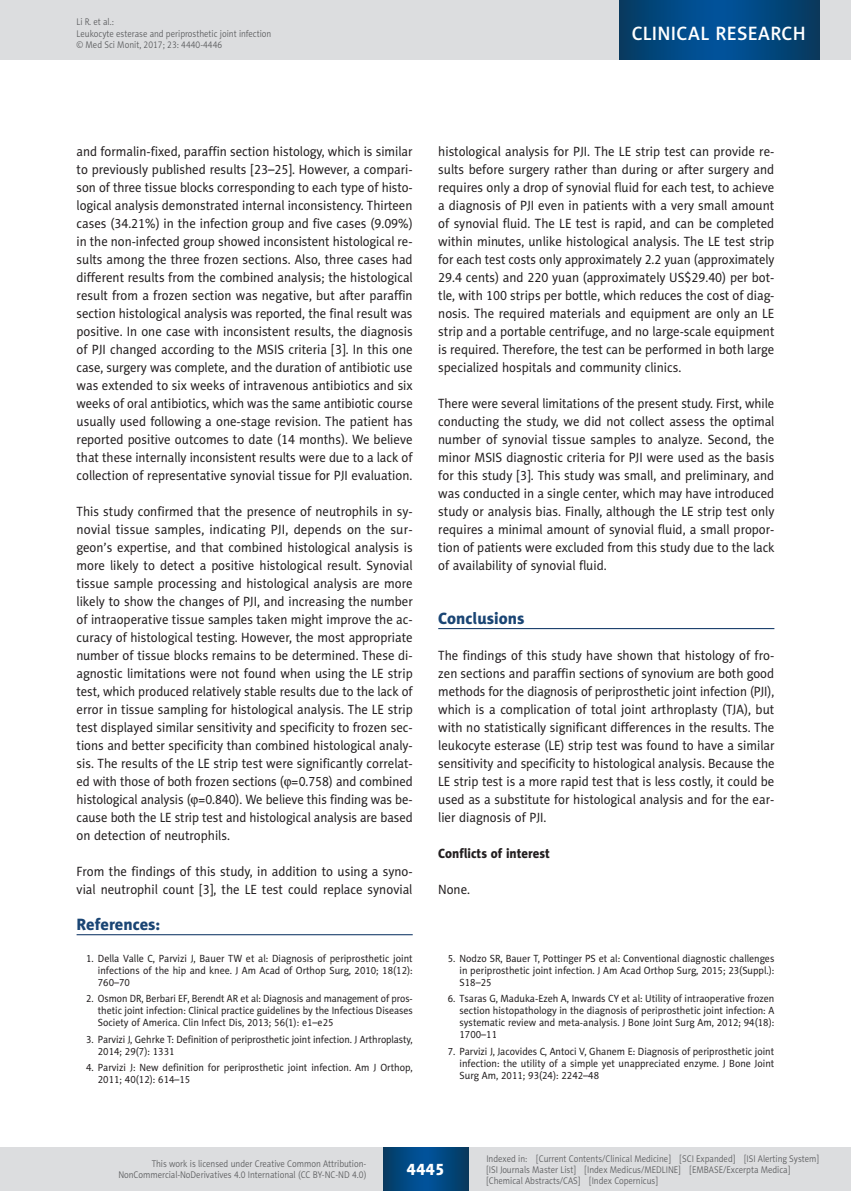
<style>
.page{position:relative;width:851px;height:1191px;background:#fff}
.page>*{position:absolute;margin:0;border:0;box-sizing:border-box;transform-origin:0 0}
.t1{font:19.5px "Naomi Sans EFN Medium";letter-spacing:.015em;color:#fff}
.MSM_Headline_1{font:16.5px "Naomi Sans EFN Heavy";color:#1a4574}
.MSM_Referencje_Tytul{font:16.5px "Naomi Sans EFN Heavy";color:#1a4574}
.t2{font:16.5px "Naomi Sans EFN Heavy";color:#fff}
.MSM_Body{font:13.5px/18px "Naomi Sans EFN";color:#231f20;text-align:justify;scale:.95 1}
.MSM_Body-2{font:13.5px/18px "Naomi Sans EFN";color:#231f20;text-align:justify;scale:.94 1}
.MSM_Headline_2{font:13.5px "Naomi Sans EFN Heavy";color:#231f20;scale:.95 1}
.MSM_Referencje_punkt{font:10.5px/12px "Naomi Sans EFN";color:#231f20;text-align:justify;scale:.95 1}
.MSM_Referencje_punkt-2{font:10.5px/12px "Naomi Sans EFN";color:#231f20;text-align:justify;scale:.93 1}
.MSM_Referencje_punkt-3{font:10.5px/12px "Naomi Sans EFN";color:#231f20;scale:.94 1}
.t3{font:9.75px/11.2px "Naomi Sans EFN Light";color:#57585a;scale:.9 1}
.s1{font-family:"Standard Sym L"}
</style>
<div class="page">
<hr style="left:438px;top:628px;width:336px;height:1px;background:#00295c">
<hr style="left:77px;top:934px;width:335px;height:1px;background:#00295c">
<div style="left:0;top:1148px;width:850px;height:43px;background:#dcdddf"></div>
<svg style="left:383px;top:1147px;width:85px;height:43px;background:#02477e"></svg>
<div style="left:0;top:0;width:850px;height:60px;background:#dcdddf"></div>
<svg style="left:619px;top:0;width:200px;height:60px;background:#02477e"></svg>
<p class="t3" style="left:77px;top:16px;width:218px">Li R. et al.:<br>Leukocyte esterase and periprosthetic joint infection © Med Sci Monit, 2017; 23: 4440-4446</p>
<h1 class="t1" style="left:631px;top:22px;width:175px">CLINICAL RESEARCH</h1>
<p class="MSM_Body" style="left:77px;top:142px;width:355px">and formalin-fixed, paraffin section histology, which is similar to previously published results [23–25]. However, a compari&shy;son of three tissue blocks corresponding to each type of histo&shy;logical analysis demonstrated internal inconsistency. Thirteen cases (34.21%) in the infection group and five cases (9.09%) in the non-infected group showed inconsistent histological re&shy;sults among the three frozen sections. Also, three cases had different results from the combined analysis; the histological result from a frozen section was negative, but after paraffin section histological analysis was reported, the final result was positive. In one case with inconsistent results, the diagnosis of PJI changed according to the MSIS criteria [3]. In this one case, surgery was complete, and the duration of antibiotic use was extended to six weeks of intravenous antibiotics and six weeks of oral antibiotics, which was the same antibiotic course usually used following a one-stage revision. The patient has reported positive outcomes to date (14 months). We believe that these internally inconsistent results were due to a lack of collection of representative synovial tissue for PJI evaluation.</p>
<p class="MSM_Body" style="left:77px;top:502px;width:355px">This study confirmed that the presence of neutrophils in sy&shy;novial tissue samples, indicating PJI, depends on the sur&shy;geon’s expertise, and that combined histological analysis is more likely to detect a positive histological result. Synovial tissue sample processing and histological analysis are more likely to show the changes of PJI, and increasing the number of intraoperative tissue samples taken might improve the ac&shy;curacy of histological testing. However, the most appropriate number of tissue blocks remains to be determined. These di&shy;agnostic limitations were not found when using the LE strip test, which produced relatively stable results due to the lack of error in tissue sampling for histological analysis. The LE strip test displayed similar sensitivity and specificity to frozen sec&shy;tions and better specificity than combined histological analy&shy;sis. The results of the LE strip test were significantly correlat&shy;ed with those of both frozen sections (<span class="s1">j</span>=0.758) and combined histological analysis (<span class="s1">j</span>=0.840). We believe this finding was be&shy;cause both the LE strip test and histological analysis are based on detection of neutrophils.</p>
<p class="MSM_Body" style="left:77px;top:862px;width:355px">From the findings of this study, in addition to using a syno&shy;vial neutrophil count [3], the LE test could replace synovial</p>
<p class="MSM_Referencje_Tytul" style="left:77px;top:914px;width:85px">References:</p>
<p class="MSM_Referencje_punkt" style="left:98px;top:952px;width:333px;text-indent:-12px">1. Della Valle C, Parvizi J, Bauer TW et al: Diagnosis of periprosthetic joint infections of the hip and knee. J Am Acad of Orthop Surg, 2010; 18(12):<br>760–70</p>
<p class="MSM_Referencje_punkt-2" style="left:98px;top:993px;width:340px;text-indent:-12px">2. Osmon DR, Berbari EF, Berendt AR et al: Diagnosis and management of pros&shy;thetic joint infection: Clinical practice guidelines by the Infectious Diseases Society of America. Clin Infect Dis, 2013; 56(1): e1–e25</p>
<p class="MSM_Referencje_punkt-3" style="left:98px;top:1033px;width:336px;text-indent:-12px">3. Parvizi J, Gehrke T: Definition of periprosthetic joint infection. J Arthroplasty,<br>2014; 29(7): 1331</p>
<p class="MSM_Referencje_punkt" style="left:98px;top:1061px;width:333px;text-indent:-12px">4. Parvizi J: New definition for periprosthetic joint infection. Am J Orthop,<br>2011; 40(12): 614–15</p>
<p class="MSM_Body" style="left:438px;top:142px;width:355px">histological analysis for PJI. The LE strip test can provide re&shy;sults before surgery rather than during or after surgery and requires only a drop of synovial fluid for each test, to achieve a diagnosis of PJI even in patients with a very small amount of synovial fluid. The LE test is rapid, and can be completed within minutes, unlike histological analysis. The LE test strip for each test costs only approximately 2.2 yuan (approximately 29.4 cents) and 220 yuan (approximately US$29.40) per bot&shy;tle, with 100 strips per bottle, which reduces the cost of diag&shy;nosis. The required materials and equipment are only an LE strip and a portable centrifuge, and no large-scale equipment is required. Therefore, the test can be performed in both large specialized hospitals and community clinics.</p>
<p class="MSM_Body-2" style="left:438px;top:394px;width:359px">There were several limitations of the present study. First, while conducting the study, we did not collect assess the optimal number of synovial tissue samples to analyze. Second, the minor MSIS diagnostic criteria for PJI were used as the basis for this study [3]. This study was small, and preliminary, and was conducted in a single center, which may have introduced study or analysis bias. Finally, although the LE strip test only requires a minimal amount of synovial fluid, a small propor&shy;tion of patients were excluded from this study due to the lack of availability of synovial fluid.</p>
<p class="MSM_Headline_1" style="left:438px;top:608px;width:88px">Conclusions</p>
<p class="MSM_Body" style="left:438px;top:646px;width:355px">The findings of this study have shown that histology of fro&shy;zen sections and paraffin sections of synovium are both good methods for the diagnosis of periprosthetic joint infection (PJI), which is a complication of total joint arthroplasty (TJA), but with no statistically significant differences in the results. The leukocyte esterase (LE) strip test was found to have a similar sensitivity and specificity to histological analysis. Because the LE strip test is a more rapid test that is less costly, it could be used as a substitute for histological analysis and for the ear&shy;lier diagnosis of PJI.</p>
<p class="MSM_Headline_2" style="left:438px;top:845px;width:119px">Conflicts of interest</p>
<p class="MSM_Body" style="left:438px;top:880px;width:35px">None.</p>
<p class="MSM_Referencje_punkt" style="left:459px;top:952px;width:333px;text-indent:-12px">5. Nodzo SR, Bauer T, Pottinger PS et al: Conventional diagnostic challenges in periprosthetic joint infection. J Am Acad Orthop Surg, 2015; 23(Suppl.):<br>S18–25</p>
<p class="MSM_Referencje_punkt" style="left:459px;top:993px;width:333px;text-indent:-12px">6. Tsaras G, Maduka-Ezeh A, Inwards CY et al: Utility of intraoperative frozen section histopathology in the diagnosis of periprosthetic joint infection: A systematic review and meta-analysis. J Bone Joint Surg Am, 2012; 94(18):<br>1700–11</p>
<p class="MSM_Referencje_punkt" style="left:459px;top:1045px;width:333px;text-indent:-12px">7. Parvizi J, Jacovides C, Antoci V, Ghanem E: Diagnosis of periprosthetic joint infection: the utility of a simple yet unappreciated enzyme. J Bone Joint Surg Am, 2011; 93(24): 2242–48</p>
<p class="t3" style="left:118px;top:1158px;width:277px;text-align:right">This work is licensed under Creative Common Attribution-<br>NonCommercial-NoDerivatives 4.0 International (CC BY-NC-ND 4.0)</p>
<p class="t2" style="left:406px;top:1159px;width:40px">4445</p>
<p class="t3" style="left:486px;top:1152px;width:371px">Indexed in: [Current Contents/Clinical Medicine] [SCI Expanded] [ISI Alerting System] [ISI Journals Master List] [Index Medicus/MEDLINE] [EMBASE/Excerpta Medica] [Chemical Abstracts/CAS] [Index Copernicus]</p>
</div>
